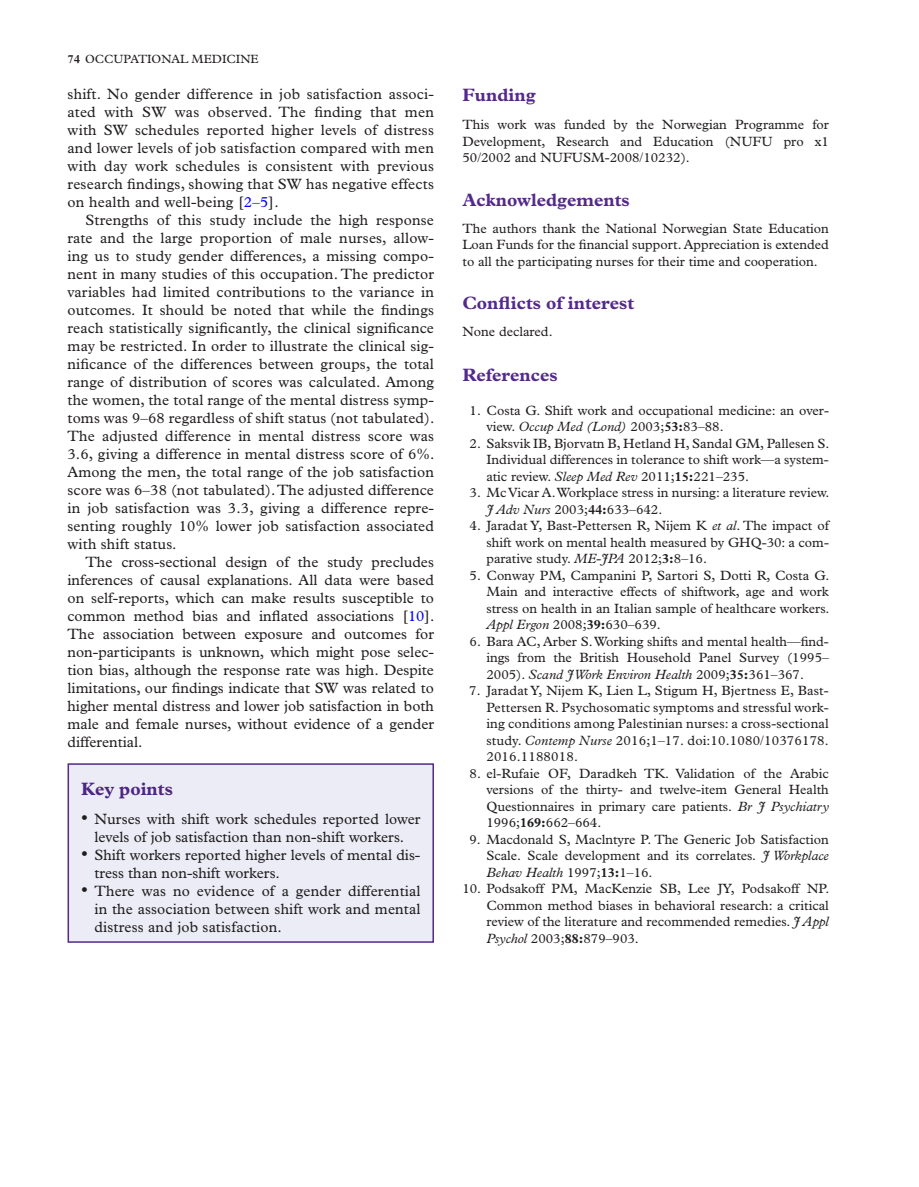
<style>
.page{position:relative;width:919px;height:1187px;background:#fff}
.page>*{position:absolute;margin:0;border:0;box-sizing:border-box;transform-origin:0 0}
.t1{font:700 18px "Plantin Std";color:#542989}
.t2{font:15px/18px "Plantin Std";color:#231f20;text-align:justify}
.t3{font:13.5px/16.5px "Plantin Std";color:#231f20;text-align:justify}
.t4{font:12px "Plantin Std";color:#231f20}
.s1{font-weight:700}
.s2{color:#00f}
.s3{font-family:"Plantin";font-size:19.5px}
.s4{font-style:italic}
</style>
<div class="page">
<div style="left:68px;top:763px;width:366px;height:179px;background:#ebecf5;border:2px solid #542989"></div>
<p class="t4" style="left:68px;top:52px;width:193px"><span class="s1">74</span> OCCUPATIONAL MEDICINE</p>
<p class="t2" style="left:68px;top:85px;width:368px">shift. No gender difference in job satisfaction associ&shy;ated with SW was observed. The finding that men with SW schedules reported higher levels of distress and lower levels of job satisfaction compared with men with day work schedules is consistent with previous research findings, showing that SW has negative effects on health and well-being [<span class="s2">2–5</span>].</p>
<p class="t2" style="left:68px;top:211px;width:368px;text-indent:18px">Strengths of this study include the high response rate and the large proportion of male nurses, allow&shy;ing us to study gender differences, a missing compo&shy;nent in many studies of this occupation. The predictor variables had limited contributions to the variance in outcomes. It should be noted that while the findings reach statistically significantly, the clinical significance may be restricted. In order to illustrate the clinical sig&shy;nificance of the differences between groups, the total range of distribution of scores was calculated. Among the women, the total range of the mental distress symp&shy;toms was 9–68 regardless of shift status (not tabulated).<br>The adjusted difference in mental distress score was 3.6, giving a difference in mental distress score of 6%.<br>Among the men, the total range of the job satisfaction score was 6–38 (not tabulated). The adjusted difference in job satisfaction was 3.3, giving a difference repre&shy;senting roughly 10% lower job satisfaction associated with shift status.</p>
<p class="t2" style="left:68px;top:553px;width:368px;text-indent:18px">The cross-sectional design of the study precludes inferences of causal explanations. All data were based on self-reports, which can make results susceptible to common method bias and inflated associations [<span class="s2">10</span>].<br>The association between exposure and outcomes for non-participants is unknown, which might pose selec&shy;tion bias, although the response rate was high. Despite limitations, our findings indicate that SW was related to higher mental distress and lower job satisfaction in both male and female nurses, without evidence of a gender differential.</p>
<p class="t1" style="left:81px;top:778px;width:93px">Key points</p>
<p class="t2" style="left:81px;top:809px;width:341px;text-align:center"><span class="s3">•</span> Nurses with shift work schedules reported lower levels of job satisfaction than non-shift workers.</p>
<p class="t2" style="left:94px;top:845px;width:327px;text-indent:-14px"><span class="s3">•</span> Shift workers reported higher levels of mental dis&shy;tress than non-shift workers.</p>
<p class="t2" style="left:94px;top:881px;width:327px;text-indent:-14px"><span class="s3">•</span> There was no evidence of a gender differential in the association between shift work and mental distress and job satisfaction.</p>
<p class="t1" style="left:462px;top:84px;width:75px">Funding</p>
<p class="t3" style="left:462px;top:117px;width:368px">This work was funded by the Norwegian Programme for Development, Research and Education (NUFU pro x1<br>50/2002 and NUFUSM-2008/10232).</p>
<p class="t1" style="left:462px;top:189px;width:169px">Acknowledgements</p>
<p class="t3" style="left:462px;top:220px;width:368px">The authors thank the National Norwegian State Education Loan Funds for the financial support. Appreciation is extended to all the participating nurses for their time and cooperation.</p>
<p class="t1" style="left:462px;top:292px;width:173px">Conflicts of interest</p>
<p class="t3" style="left:462px;top:324px;width:92px">None declared.</p>
<p class="t1" style="left:462px;top:364px;width:97px">References</p>
<p class="t3" style="left:486px;top:402px;width:344px;text-indent:-17px">1. Costa G. Shift work and occupational medicine: an over&shy;view. <span class="s4">Occup Med (Lond)</span> 2003;<span class="s1">53:</span>83–88.</p>
<p class="t3" style="left:486px;top:435px;width:344px;text-indent:-17px">2. Saksvik IB, Bjorvatn B, Hetland H, Sandal GM, Pallesen S.<br>Individual differences in tolerance to shift work—a system&shy;atic review. <span class="s4">Sleep Med Rev</span> 2011;<span class="s1">15:</span>221–235.</p>
<p class="t3" style="left:486px;top:484px;width:344px;text-indent:-17px">3. Mc Vicar A. Workplace stress in nursing: a literature review.<br><span class="s4">J Adv Nurs</span> 2003;<span class="s1">44:</span>633–642.</p>
<p class="t3" style="left:486px;top:517px;width:344px;text-indent:-17px">4. Jaradat Y, Bast-Pettersen R, Nijem K <span class="s4">et al</span>. The impact of shift work on mental health measured by GHQ-30: a com&shy;parative study. <span class="s4">ME-JPA</span> 2012;<span class="s1">3:</span>8–16.</p>
<p class="t3" style="left:486px;top:567px;width:344px;text-indent:-17px">5. Conway PM, Campanini P, Sartori S, Dotti R, Costa G.<br>Main and interactive effects of shiftwork, age and work stress on health in an Italian sample of healthcare workers.<br><span class="s4">Appl Ergon</span> 2008;<span class="s1">39:</span>630–639.</p>
<p class="t3" style="left:486px;top:633px;width:344px;text-indent:-17px">6. Bara AC, Arber S. Working shifts and mental health—find&shy;ings from the British Household Panel Survey (1995– 2005). <span class="s4">Scand J Work Environ Health</span> 2009;<span class="s1">35:</span>361–367.</p>
<p class="t3" style="left:486px;top:682px;width:344px;text-indent:-17px">7. Jaradat Y, Nijem K, Lien L, Stigum H, Bjertness E, Bast-Pettersen R. Psychosomatic symptoms and stressful work&shy;ing conditions among Palestinian nurses: a cross-sectional study. <span class="s4">Contemp Nurse</span> 2016;1–17. doi:10.1080/10376178.<br>2016.1188018.</p>
<p class="t3" style="left:486px;top:765px;width:344px;text-indent:-17px">8. el-Rufaie OF, Daradkeh TK. Validation of the Arabic versions of the thirty- and twelve-item General Health Questionnaires in primary care patients. <span class="s4">Br J Psychiatry </span>1996;<span class="s1">169:</span>662–664.</p>
<p class="t3" style="left:486px;top:831px;width:344px;text-indent:-17px">9. Macdonald S, Maclntyre P. The Generic Job Satisfaction Scale. Scale development and its correlates. <span class="s4">J Workplace Behav Health</span> 1997;<span class="s1">13:</span>1–16.</p>
<p class="t3" style="left:486px;top:880px;width:344px;text-indent:-24px">10. Podsakoff PM, MacKenzie SB, Lee JY, Podsakoff NP.<br>Common method biases in behavioral research: a critical review of the literature and recommended remedies. <span class="s4">J Appl Psychol</span> 2003;<span class="s1">88:</span>879–903.</p>
</div>
